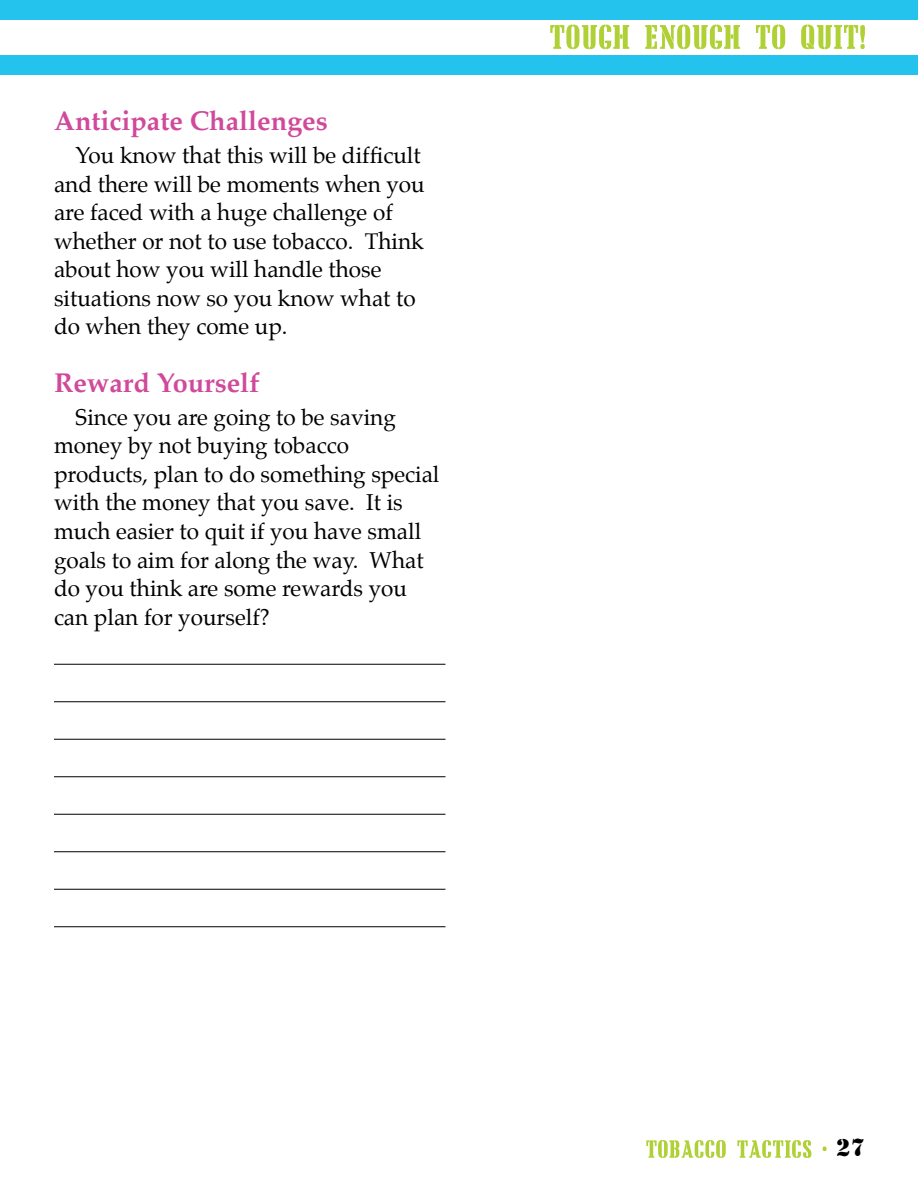
<style>
.page{position:relative;width:918px;height:1188px;background:#fff}
.page>*{position:absolute;margin:0;border:0;box-sizing:border-box;transform-origin:0 0}
.t1{font:700 27px "Palatino";color:#d0499a}
.t2{font:25.5px "Army";color:#000}
.t3{font:22.5px/28.5px "Palatino";color:#000}
</style>
<div class="page">
<div style="left:0;top:55px;width:918px;height:20px;background:#24c3ed"></div>
<div style="left:0;top:0;width:918px;height:20px;background:#24c3ed"></div>
<svg style="left:550px;top:25px;width:315px;height:24px"></svg>
<svg style="left:646px;top:1140px;width:181px;height:18px"></svg>
<hr style="left:54px;top:664px;width:392px;height:1px;background:#000">
<hr style="left:54px;top:701px;width:392px;height:1px;background:#000">
<hr style="left:54px;top:739px;width:392px;height:1px;background:#000">
<hr style="left:54px;top:776px;width:392px;height:1px;background:#000">
<hr style="left:54px;top:814px;width:392px;height:1px;background:#000">
<hr style="left:54px;top:851px;width:392px;height:1px;background:#000">
<hr style="left:54px;top:889px;width:392px;height:1px;background:#000">
<hr style="left:54px;top:926px;width:392px;height:1px;background:#000">
<p class="t1" style="left:54px;top:98px;width:275px">Anticipate Challenges</p>
<p class="t3" style="left:54px;top:141px;width:372px;text-indent:22px">You know that this will be difficult and there will be moments when you are faced with a huge challenge of whether or not to use tobacco. Think about how you will handle those situations now so you know what to do when they come up.</p>
<p class="t1" style="left:54px;top:360px;width:207px">Reward Yourself</p>
<p class="t3" style="left:54px;top:403px;width:387px;text-indent:22px">Since you are going to be saving money by not buying tobacco products, plan to do something special with the money that you save. It is much easier to quit if you have small goals to aim for along the way. What do you think are some rewards you can plan for yourself?</p>
<p class="t2" style="left:836px;top:1133px;width:31px">27</p>
</div>
